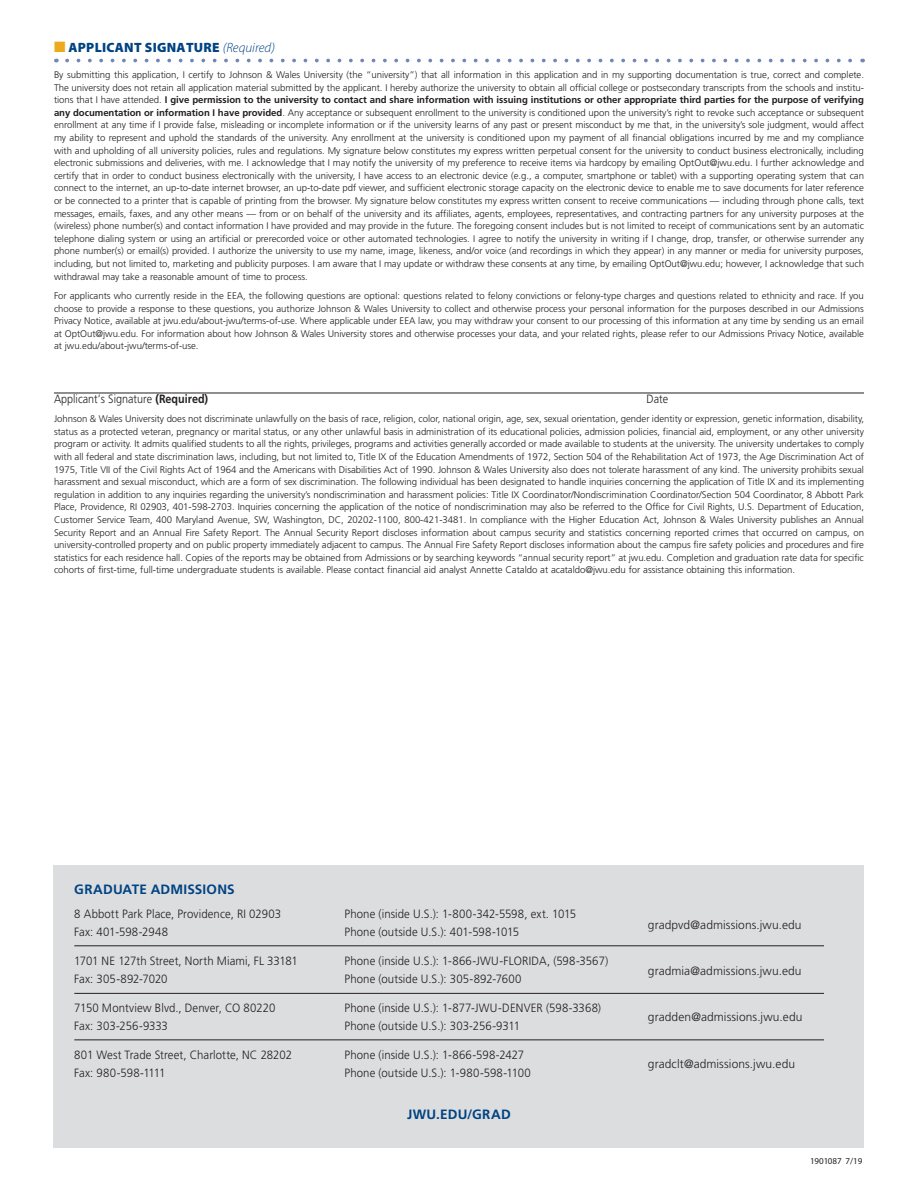
<style>
.page{position:relative;width:918px;height:1188px;background:#fff}
.page>*{position:absolute;margin:0;border:0;box-sizing:border-box;transform-origin:0 0}
.t1{font:700 13.5px "Frutiger";letter-spacing:.015em;color:#004382}
.t2{font:900 13.5px "Myriad Pro";letter-spacing:.02em;color:#004382}
.t3{font:300 12px/18px "Frutiger";letter-spacing:.005em;color:#231f20;scale:.95 1}
.t4{font:300 12px "Frutiger";letter-spacing:.005em;color:#231f20}
.t5{font:300 12px "Frutiger";letter-spacing:.005em;color:#231f20;scale:.9 1}
.t6{font:300 9.6px/12.6px "Frutiger";letter-spacing:-.005em;color:#231f20;text-align:justify}
.t7{font:9px "Myriad Pro";color:#231f20}
.s1{color:#ecaa1f}
.s2{font-weight:300;font-style:italic}
.s3{font-weight:700}
</style>
<div class="page">
<svg style="left:67px;top:59px;width:796px;height:3px"></svg>
<hr style="left:54px;top:393px;width:810px;height:1px;background:#231f20">
<div style="left:54px;top:865px;width:810px;height:283px;background:#dcdddf"></div>
<hr style="left:74px;top:946px;width:750px;height:1px;background:#231f20">
<hr style="left:74px;top:993px;width:750px;height:1px;background:#231f20">
<hr style="left:74px;top:1040px;width:750px;height:1px;background:#231f20">
<h1 class="t2" style="left:54px;top:38px;width:223px"><span class="s1">■</span> APPLICANT SIGNATURE <span class="s2">(Required)</span></h1>
<p class="t6" style="left:54px;top:68px;width:812px">By submitting this application, I certify to Johnson &amp; Wales University (the “university”) that all information in this application and in my supporting documentation is true, correct and complete.<br>The university does not retain all application material submitted by the applicant. I hereby authorize the university to obtain all official college or postsecondary transcripts from the schools and institu&shy;tions that I have attended. <span class="s3">I give permission to the university to contact and share information with issuing institutions or other appropriate third parties for the purpose of verifying any documentation or information I have provided</span>. Any acceptance or subsequent enrollment to the university is conditioned upon the university’s right to revoke such acceptance or subsequent enrollment at any time if I provide false, misleading or incomplete information or if the university learns of any past or present misconduct by me that, in the university’s sole judgment, would affect my ability to represent and uphold the standards of the university. Any enrollment at the university is conditioned upon my payment of all financial obligations incurred by me and my compliance with and upholding of all university policies, rules and regulations. My signature below constitutes my express written perpetual consent for the university to conduct business electronically, including electronic submissions and deliveries, with me. I acknowledge that I may notify the university of my preference to receive items via hardcopy by emailing OptOut@jwu.edu. I further acknowledge and certify that in order to conduct business electronically with the university, I have access to an electronic device (e.g., a computer, smartphone or tablet) with a supporting operating system that can connect to the internet, an up-to-date internet browser, an up-to-date pdf viewer, and sufficient electronic storage capacity on the electronic device to enable me to save documents for later reference or be connected to a printer that is capable of printing from the browser. My signature below constitutes my express written consent to receive communications — including through phone calls, text messages, emails, faxes, and any other means — from or on behalf of the university and its affiliates, agents, employees, representatives, and contracting partners for any university purposes at the (wireless) phone number(s) and contact information I have provided and may provide in the future. The foregoing consent includes but is not limited to receipt of communications sent by an automatic telephone dialing system or using an artificial or prerecorded voice or other automated technologies. I agree to notify the university in writing if I change, drop, transfer, or otherwise surrender any phone number(s) or email(s) provided. I authorize the university to use my name, image, likeness, and/or voice (and recordings in which they appear) in any manner or media for university purposes, including, but not limited to, marketing and publicity purposes. I am aware that I may update or withdraw these consents at any time, by emailing OptOut@jwu.edu; however, I acknowledge that such withdrawal may take a reasonable amount of time to process.</p>
<p class="t6" style="left:54px;top:289px;width:812px">For applicants who currently reside in the EEA, the following questions are optional: questions related to felony convictions or felony-type charges and questions related to ethnicity and race. If you choose to provide a response to these questions, you authorize Johnson &amp; Wales University to collect and otherwise process your personal information for the purposes described in our Admissions Privacy Notice, available at jwu.edu/about-jwu/terms-of-use. Where applicable under EEA law, you may withdraw your consent to our processing of this information at any time by sending us an email at OptOut@jwu.edu. For information about how Johnson &amp; Wales University stores and otherwise processes your data, and your related rights, please refer to our Admissions Privacy Notice, available at jwu.edu/about-jwu/terms-of-use.</p>
<p class="t5" style="left:54px;top:392px;width:173px">Applicant’s Signature <span class="s3">(Required)</span></p>
<p class="t5" style="left:646px;top:392px;width:25px">Date</p>
<p class="t6" style="left:54px;top:413px;width:812px">Johnson &amp; Wales University does not discriminate unlawfully on the basis of race, religion, color, national origin, age, sex, sexual orientation, gender identity or expression, genetic information, disability, status as a protected veteran, pregnancy or marital status, or any other unlawful basis in administration of its educational policies, admission policies, financial aid, employment, or any other university program or activity. It admits qualified students to all the rights, privileges, programs and activities generally accorded or made available to students at the university. The university undertakes to comply with all federal and state discrimination laws, including, but not limited to, Title IX of the Education Amendments of 1972, Section 504 of the Rehabilitation Act of 1973, the Age Discrimination Act of 1975, Title VII of the Civil Rights Act of 1964 and the Americans with Disabilities Act of 1990. Johnson &amp; Wales University also does not tolerate harassment of any kind. The university prohibits sexual harassment and sexual misconduct, which are a form of sex discrimination. The following individual has been designated to handle inquiries concerning the application of Title IX and its implementing regulation in addition to any inquiries regarding the university’s nondiscrimination and harassment policies: Title IX Coordinator/Nondiscrimination Coordinator/Section 504 Coordinator, 8 Abbott Park Place, Providence, RI 02903, 401-598-2703. Inquiries concerning the application of the notice of nondiscrimination may also be referred to the Office for Civil Rights, U.S. Department of Education, Customer Service Team, 400 Maryland Avenue, SW, Washington, DC, 20202-1100, 800-421-3481. In compliance with the Higher Education Act, Johnson &amp; Wales University publishes an Annual Security Report and an Annual Fire Safety Report. The Annual Security Report discloses information about campus security and statistics concerning reported crimes that occurred on campus, on university-controlled property and on public property immediately adjacent to campus. The Annual Fire Safety Report discloses information about the campus fire safety policies and procedures and fire statistics for each residence hall. Copies of the reports may be obtained from Admissions or by searching keywords “annual security report” at jwu.edu. Completion and graduation rate data for specific cohorts of first-time, full-time undergraduate students is available. Please contact financial aid analyst Annette Cataldo at acataldo@jwu.edu for assistance obtaining this information.</p>
<h1 class="t1" style="left:74px;top:882px;width:162px">GRADUATE ADMISSIONS</h1>
<p class="t3" style="left:74px;top:905px;width:219px">8 Abbott Park Place, Providence, RI 02903<br>Fax: 401-598-2948</p>
<p class="t3" style="left:74px;top:952px;width:237px">1701 NE 127th Street, North Miami, FL 33181<br>Fax: 305-892-7020</p>
<p class="t3" style="left:74px;top:999px;width:213px">7150 Montview Blvd., Denver, CO 80220<br>Fax: 303-256-9333</p>
<p class="t3" style="left:74px;top:1046px;width:231px">801 West Trade Street, Charlotte, NC 28202<br>Fax: 980-598-1111</p>
<p class="t3" style="left:345px;top:905px;width:245px">Phone (inside U.S.): 1-800-342-5598, ext. 1015<br>Phone (outside U.S.): 401-598-1015</p>
<p class="t3" style="left:345px;top:952px;width:279px">Phone (inside U.S.): 1-866-JWU-FLORIDA, (598-3567)<br>Phone (outside U.S.): 305-892-7600</p>
<p class="t3" style="left:345px;top:999px;width:272px">Phone (inside U.S.): 1-877-JWU-DENVER (598-3368)<br>Phone (outside U.S.): 303-256-9311</p>
<p class="t3" style="left:345px;top:1046px;width:198px">Phone (inside U.S.): 1-866-598-2427<br>Phone (outside U.S.): 1-980-598-1100</p>
<h1 class="t1" style="left:407px;top:1106px;width:105px">JWU.EDU/GRAD</h1>
<p class="t4" style="left:648px;top:918px;width:155px">gradpvd@admissions.jwu.edu</p>
<p class="t4" style="left:648px;top:964px;width:155px">gradmia@admissions.jwu.edu</p>
<p class="t4" style="left:648px;top:1010px;width:156px">gradden@admissions.jwu.edu</p>
<p class="t4" style="left:648px;top:1057px;width:149px">gradclt@admissions.jwu.edu</p>
<p class="t7" style="left:810px;top:1155px;width:54px">1901087 7/19</p>
</div>
